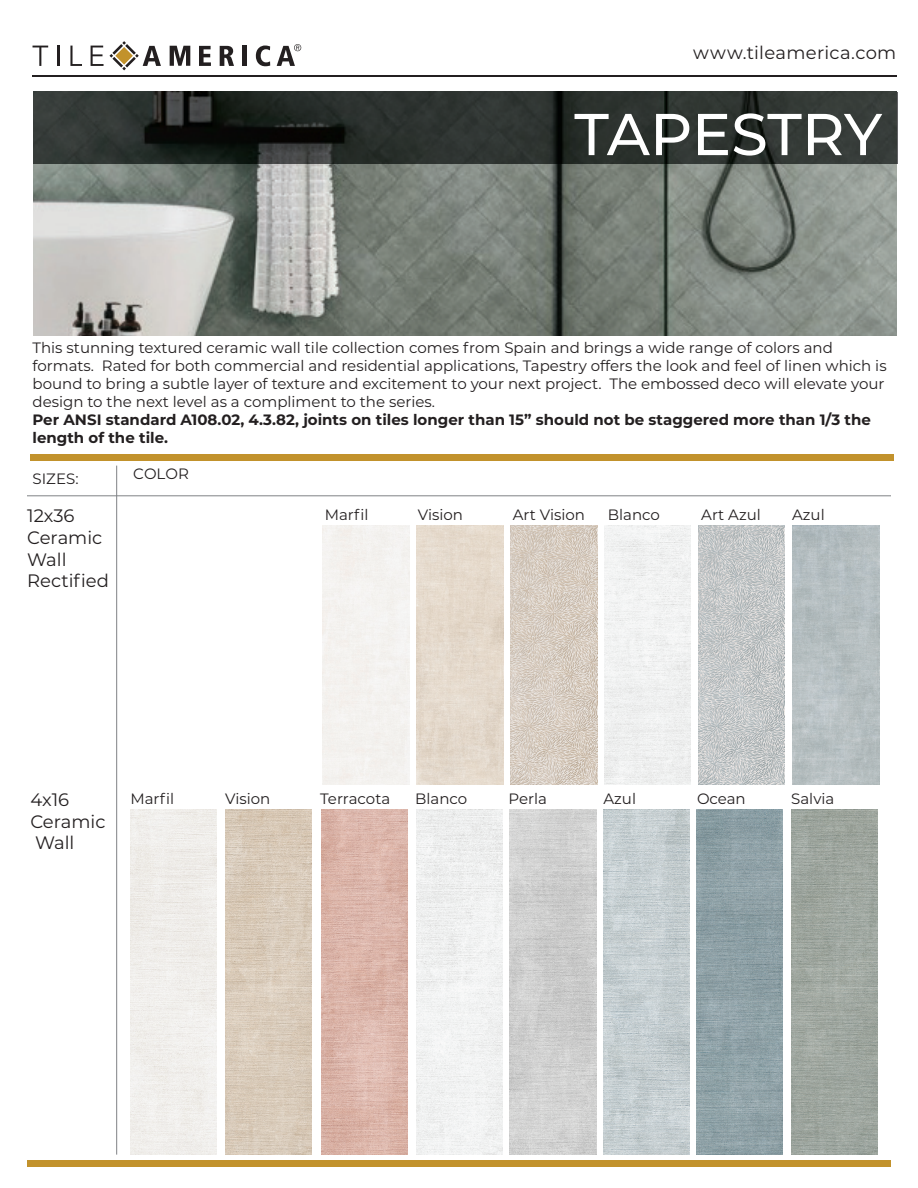
<style>
.page{position:relative;width:918px;height:1188px;background:#fff}
.page>*{position:absolute;margin:0;border:0;box-sizing:border-box;transform-origin:0 0}
.t1{font:500 58.95px "Montserrat";letter-spacing:-.01em;color:#fff}
.t2{font:18px/21.6px "Montserrat";color:#231f20}
.t3{font:15px/18px "Montserrat";color:#231f20}
.t4{font:700 15px/18px "Montserrat";color:#231f20}
</style>
<div class="page">
<img style="left:33px;top:92px;width:864px;height:244px">
<hr style="left:33px;top:76px;width:864px;height:1px;background:#231f20">
<div style="left:30px;top:454px;width:864px;height:6px;background:#c2922c"></div>
<div style="left:27px;top:1161px;width:864px;height:6px;background:#c2922c"></div>
<hr style="left:897px;top:92px;width:1px;height:72px;background:#636366">
<img style="left:34px;top:92px;width:863px;height:72px">
<svg style="left:33px;top:46px;width:15px;height:20px"></svg>
<hr style="left:57px;top:46px;width:2px;height:20px;background:#231f20">
<svg style="left:70px;top:46px;width:12px;height:20px"></svg>
<svg style="left:199px;top:46px;width:12px;height:20px"></svg>
<svg style="left:220px;top:46px;width:14px;height:20px"></svg>
<div style="left:242px;top:46px;width:5px;height:20px;background:#231f20"></div>
<svg style="left:256px;top:46px;width:14px;height:20px"></svg>
<svg style="left:277px;top:44px;width:24px;height:22px"></svg>
<svg style="left:91px;top:41px;width:70px;height:29px"></svg>
<svg style="left:170px;top:46px;width:20px;height:20px"></svg>
<hr style="left:27px;top:495px;width:864px;height:1px;background:#808285">
<hr style="left:116px;top:466px;width:1px;height:689px;background:#808285">
<img style="left:321px;top:810px;width:87px;height:345px">
<img style="left:416px;top:810px;width:87px;height:345px">
<img style="left:510px;top:810px;width:86px;height:345px">
<img style="left:603px;top:810px;width:86px;height:345px">
<img style="left:696px;top:810px;width:87px;height:345px">
<img style="left:791px;top:810px;width:87px;height:345px">
<img style="left:417px;top:525px;width:86px;height:259px">
<img style="left:511px;top:525px;width:86px;height:259px">
<div style="left:604px;top:525px;width:87px;height:259px;background:#f0f1f1"></div>
<img style="left:698px;top:525px;width:87px;height:259px">
<img style="left:793px;top:525px;width:86px;height:259px">
<div style="left:130px;top:810px;width:87px;height:345px;background:#f0eeeb"></div>
<img style="left:225px;top:810px;width:87px;height:345px">
<p class="t2" style="left:693px;top:41px;width:205px">www.tileamerica.com</p>
<h1 class="t1" style="left:574px;top:93px;width:309px">TAPESTRY</h1>
<p class="t3" style="left:33px;top:338px;width:856px">This stunning textured ceramic wall tile collection comes from Spain and brings a wide range of colors and formats. Rated for both commercial and residential applications, Tapestry offers the look and feel of linen which is bound to bring a subtle layer of texture and excitement to your next project. The embossed deco will elevate your design to the next level as a compliment to the series.</p>
<p class="t4" style="left:33px;top:410px;width:840px">Per ANSI standard A108.02, 4.3.82, joints on tiles longer than 15” should not be staggered more than 1/3 the length of the tile.</p>
<p class="t3" style="left:33px;top:470px;width:48px">SIZES:</p>
<p class="t3" style="left:133px;top:464px;width:57px">COLOR</p>
<p class="t2" style="left:27px;top:505px;width:83px">12x36<br>Ceramic<br>Wall<br>Rectified</p>
<p class="t3" style="left:325px;top:505px;width:45px">Marfil</p>
<p class="t3" style="left:418px;top:505px;width:47px">Vision</p>
<p class="t3" style="left:513px;top:505px;width:74px">Art Vision</p>
<p class="t3" style="left:608px;top:505px;width:54px">Blanco</p>
<p class="t3" style="left:701px;top:505px;width:61px">Art Azul</p>
<p class="t3" style="left:792px;top:505px;width:34px">Azul</p>
<p class="t2" style="left:30px;top:788px;width:77px">4x16<br>Ceramic<br>Wall</p>
<p class="t3" style="left:130px;top:789px;width:45px">Marfil</p>
<p class="t3" style="left:225px;top:789px;width:47px">Vision</p>
<p class="t3" style="left:320px;top:789px;width:72px">Terracota</p>
<p class="t3" style="left:415px;top:789px;width:54px">Blanco</p>
<p class="t3" style="left:509px;top:789px;width:40px">Perla</p>
<p class="t3" style="left:604px;top:789px;width:34px">Azul</p>
<p class="t3" style="left:697px;top:789px;width:50px">Ocean</p>
<p class="t3" style="left:791px;top:789px;width:45px">Salvia</p>
</div>
